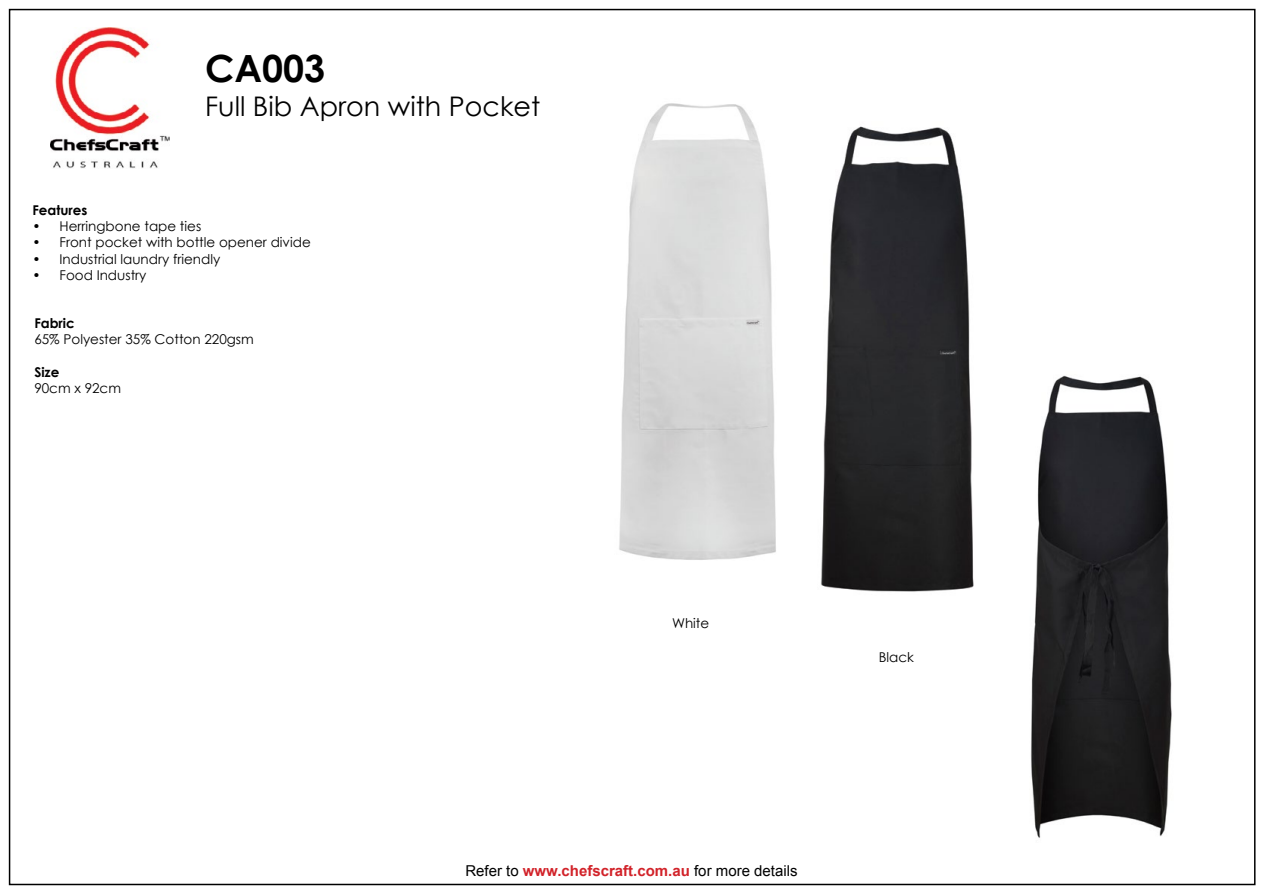
<style>
.page{position:relative;width:1263px;height:893px;background:#fff}
.page>*{position:absolute;margin:0;border:0;box-sizing:border-box;transform-origin:0 0}
.t1{font:700 37.5px "Century Gothic";color:#000}
.t2{font:27px "Century Gothic";color:#000}
.t3{font:15px "Arial";color:#000}
.t4{font:13.5px "Century Gothic";color:#000}
.t5{font:700 13.5px "Century Gothic";color:#000}
.s1{font-weight:700;color:#d2232a}
</style>
<div class="page">
<img style="left:1031px;top:375px;width:141px;height:463px">
<img style="left:51px;top:27px;width:118px;height:142px">
<img style="left:821px;top:126px;width:153px;height:466px">
<img style="left:619px;top:103px;width:157px;height:457px">
<h1 class="t1" style="left:205px;top:40px;width:121px">CA003</h1>
<h2 class="t2" style="left:205px;top:87px;width:337px">Full Bib Apron with Pocket</h2>
<p class="t5" style="left:32px;top:200px;width:57px">Features</p>
<p class="t4" style="left:32px;top:217px;width:170px">• Herringbone tape ties</p>
<p class="t4" style="left:32px;top:233px;width:280px">• Front pocket with bottle opener divide</p>
<p class="t4" style="left:32px;top:249px;width:189px">• Industrial laundry friendly</p>
<p class="t4" style="left:32px;top:266px;width:116px">• Food Industry</p>
<p class="t5" style="left:34px;top:313px;width:42px">Fabric</p>
<p class="t4" style="left:34px;top:330px;width:221px">65% Polyester 35% Cotton 220gsm</p>
<p class="t5" style="left:34px;top:362px;width:27px">Size</p>
<p class="t4" style="left:34px;top:379px;width:88px">90cm x 92cm</p>
<p class="t4" style="left:672px;top:613px;width:39px">White</p>
<p class="t3" style="left:465px;top:860px;width:334px">Refer to <span class="s1">www.chefscraft.com.au</span> for more details</p>
<p class="t4" style="left:879px;top:647px;width:37px">Black</p>
</div>
